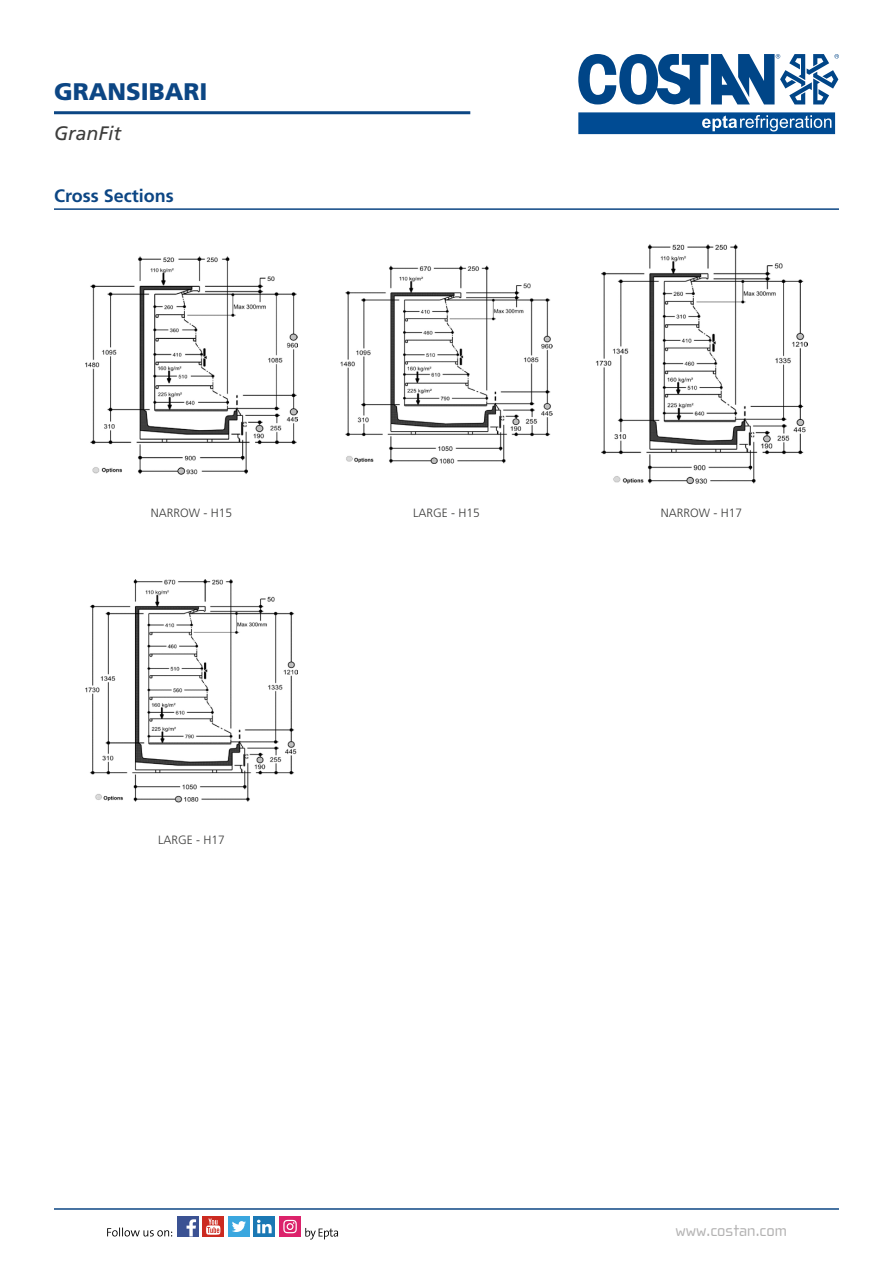
<style>
.page{position:relative;width:893px;height:1263px;background:#fff}
.page>*{position:absolute;margin:0;border:0;box-sizing:border-box;transform-origin:0 0}
.t1{font:900 24px "Frutiger LT Std";color:#0c4684}
.t2{font:italic 19.5px "Frutiger LT Std";color:#3c3c3b}
.t3{font:700 18px "Frutiger LT Std";color:#0c4684}
.t4{font:16.5px "Cholla Wide";color:#b3b2b2}
.t5{font:300 12px "Frutiger LT Std";color:#3c3c3b}
</style>
<div class="page">
<hr style="left:54px;top:111px;width:416px;height:3px;background:#0c4684">
<hr style="left:54px;top:208px;width:785px;height:2px;background:#0c4684">
<hr style="left:54px;top:1208px;width:785px;height:2px;background:#0c4684">
<div style="left:203px;top:1216px;width:21px;height:21px;background:#cb2a20"></div>
<svg style="left:206px;top:1218px;width:14px;height:17px"></svg>
<div style="left:177px;top:1216px;width:21px;height:21px;background:#3b5293"></div>
<svg style="left:187px;top:1219px;width:9px;height:17px"></svg>
<div style="left:254px;top:1216px;width:21px;height:21px;background:#1a78b4"></div>
<svg style="left:257px;top:1220px;width:15px;height:13px"></svg>
<div style="left:228px;top:1216px;width:22px;height:21px;background:#3aa7df"></div>
<svg style="left:232px;top:1221px;width:14px;height:11px"></svg>
<svg style="left:107px;top:1227px;width:65px;height:9px"></svg>
<svg style="left:305px;top:1228px;width:33px;height:11px"></svg>
<div style="left:279px;top:1216px;width:22px;height:21px;background:#dc226b"></div>
<svg style="left:283px;top:1220px;width:14px;height:13px"></svg>
<svg style="left:578px;top:54px;width:261px;height:80px"></svg>
<img style="left:86px;top:580px;width:211px;height:223px">
<img style="left:86px;top:256px;width:211px;height:218px">
<img style="left:341px;top:265px;width:211px;height:199px">
<img style="left:596px;top:245px;width:211px;height:240px">
<h1 class="t1" style="left:54px;top:77px;width:155px">GRANSIBARI</h1>
<h2 class="t2" style="left:54px;top:122px;width:69px">GranFit</h2>
<h3 class="t3" style="left:54px;top:185px;width:121px">Cross Sections</h3>
<p class="t5" style="left:151px;top:506px;width:83px">NARROW - H15</p>
<p class="t5" style="left:413px;top:506px;width:68px">LARGE - H15</p>
<p class="t5" style="left:661px;top:506px;width:83px">NARROW - H17</p>
<p class="t5" style="left:158px;top:833px;width:68px">LARGE - H17</p>
<h3 class="t4" style="left:675px;top:1221px;width:113px">www.costan.com</h3>
</div>
